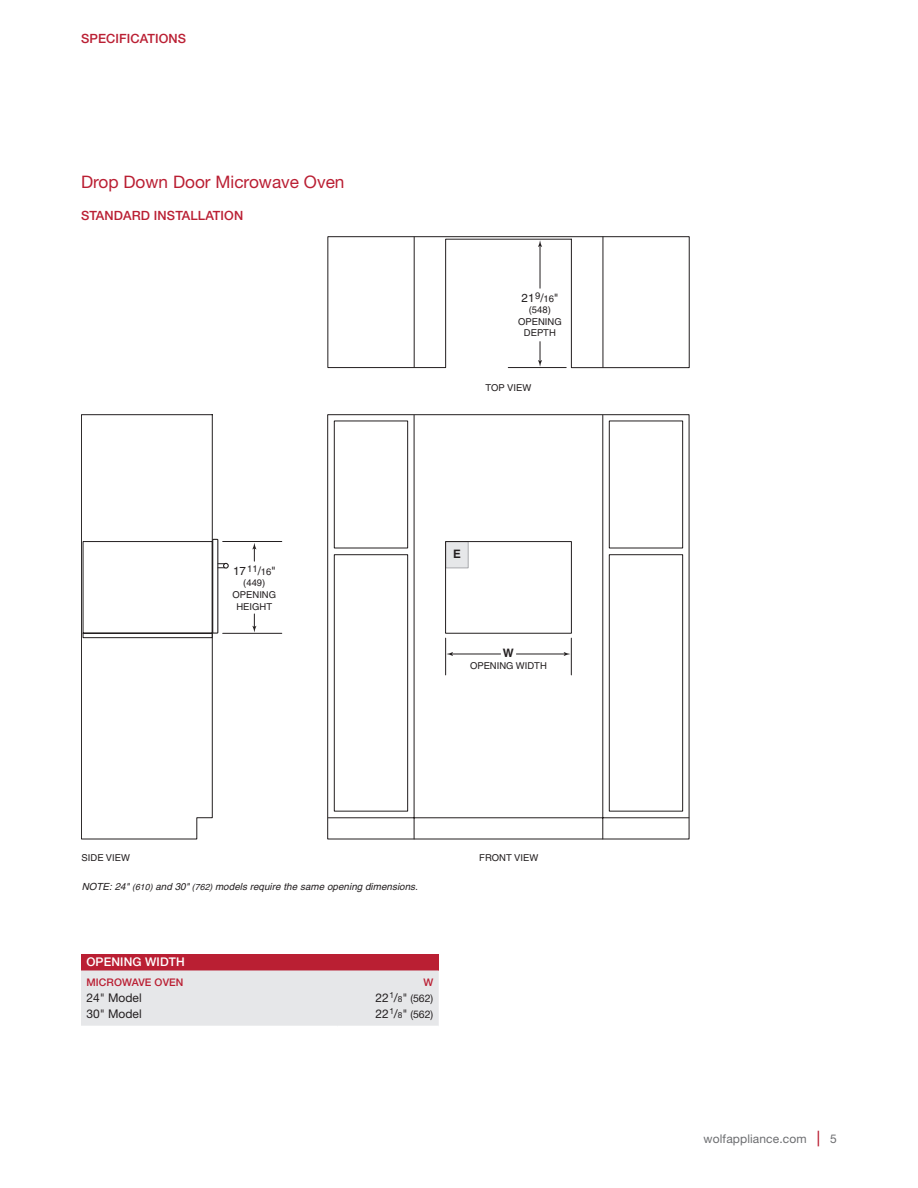
<style>
.page{position:relative;width:918px;height:1188px;background:#fff}
.page>*{position:absolute;margin:0;border:0;box-sizing:border-box;transform-origin:0 0}
.t1{font:17.25px "Helvetica Neue LT Std";color:#ba1f33}
.t2{font:500 12.75px "Helvetica Neue LT Std";letter-spacing:.01em;color:#ba1f33}
.t3{font:12px "Helvetica Neue LT Std";letter-spacing:.01em;color:#6c6d70}
.t4{font:12px "Helvetica Neue LT Std";color:#231f20}
.t5{font:500 12px "Helvetica Neue LT Std";letter-spacing:.01em;color:#fff}
.t6{font:11.7px "Helvetica";color:#231f20}
.t7{font:700 11.7px "Helvetica";color:#231f20}
.t8{font:10.5px "Helvetica Neue LT Std";color:#231f20}
.t9{font:500 10.5px "Helvetica Neue LT Std";letter-spacing:.01em;color:#ba1f33}
.t10{font:italic 9.75px "Helvetica";letter-spacing:.005em;color:#231f20}
.t11{font:9.45px/11.7px "Helvetica";color:#231f20;text-align:center}
.s1{font-size:9.45px}
.s2{font-size:8.7px}
.s3{font-size:12px}
.s4{font-size:8.4px}
.s5{font-weight:500;font-size:15.6px;color:#ba1f33}
</style>
<div class="page">
<div style="left:81px;top:954px;width:358px;height:16px;background:#ba1f33"></div>
<div style="left:81px;top:970px;width:358px;height:56px;background:#e6e7e9"></div>
<svg style="left:81px;top:414px;width:609px;height:426px"></svg>
<svg style="left:252px;top:614px;width:4px;height:18px"></svg>
<svg style="left:252px;top:543px;width:4px;height:18px"></svg>
<hr style="left:223px;top:633px;width:59px;height:1px;background:#231f20">
<hr style="left:223px;top:541px;width:59px;height:1px;background:#231f20">
<svg style="left:327px;top:236px;width:363px;height:133px"></svg>
<svg style="left:538px;top:342px;width:4px;height:25px"></svg>
<svg style="left:538px;top:240px;width:4px;height:7px"></svg>
<hr style="left:540px;top:245px;width:1px;height:43px;background:#231f20">
<hr style="left:508px;top:367px;width:58px;height:1px;background:#231f20">
<div style="left:445px;top:541px;width:127px;height:93px;border:1px solid #231f20"></div>
<svg style="left:82px;top:541px;width:147px;height:97px"></svg>
<div style="left:212px;top:539px;width:6px;height:95px;border:1px solid #231f20"></div>
<svg style="left:564px;top:652px;width:6px;height:4px"></svg>
<hr style="left:516px;top:654px;width:50px;height:1px;background:#231f20">
<svg style="left:446px;top:652px;width:7px;height:4px"></svg>
<hr style="left:451px;top:654px;width:50px;height:1px;background:#231f20">
<hr style="left:445px;top:638px;width:1px;height:37px;background:#231f20">
<hr style="left:571px;top:638px;width:1px;height:37px;background:#231f20">
<h2 class="t2" style="left:81px;top:31px;width:107px">SPECIFICATIONS</h2>
<h1 class="t1" style="left:81px;top:171px;width:265px">Drop Down Door Microwave Oven</h1>
<h2 class="t2" style="left:81px;top:208px;width:164px">STANDARD INSTALLATION</h2>
<p class="t6" style="left:233px;top:564px;width:44px">17<sup>11</sup>/<span class="s1">16</span>"</p>
<p class="t11" style="left:233px;top:577px;width:45px">(449)<br>OPENING<br>HEIGHT</p>
<p class="t6" style="left:522px;top:291px;width:38px">21<sup>9</sup>/<span class="s1">16</span>"</p>
<p class="t11" style="left:518px;top:304px;width:45px">(548)<br>OPENING<br>DEPTH</p>
<p class="t11" style="left:486px;top:381px;width:47px">TOP VIEW</p>
<p class="t7" style="left:453px;top:547px;width:9px">E</p>
<p class="t7" style="left:503px;top:646px;width:12px">W</p>
<p class="t11" style="left:470px;top:660px;width:78px">OPENING WIDTH</p>
<p class="t11" style="left:81px;top:852px;width:50px">SIDE VIEW</p>
<p class="t11" style="left:479px;top:852px;width:61px">FRONT VIEW</p>
<p class="t10" style="left:82px;top:881px;width:338px">NOTE: 24" <span class="s2">(610)</span> and 30" <span class="s2">(762)</span> models require the same opening dimensions.</p>
<p class="t5" style="left:86px;top:955px;width:100px">OPENING WIDTH</p>
<p class="t9" style="left:86px;top:976px;width:99px">MICROWAVE OVEN</p>
<p class="t9" style="left:423px;top:976px;width:11px">W</p>
<p class="t4" style="left:86px;top:990px;width:57px">24" Model</p>
<p class="t8" style="left:376px;top:992px;width:59px"><span class="s3">22</span><sup>1</sup><span class="s3">/</span><span class="s4">8</span><span class="s3">"</span> (562)</p>
<p class="t4" style="left:86px;top:1006px;width:57px">30" Model</p>
<p class="t8" style="left:376px;top:1008px;width:59px"><span class="s3">22</span><sup>1</sup><span class="s3">/</span><span class="s4">8</span><span class="s3">"</span> (562)</p>
<p class="t3" style="left:704px;top:1131px;width:135px">wolfappliance.com <span class="s5">|</span> 5</p>
</div>
